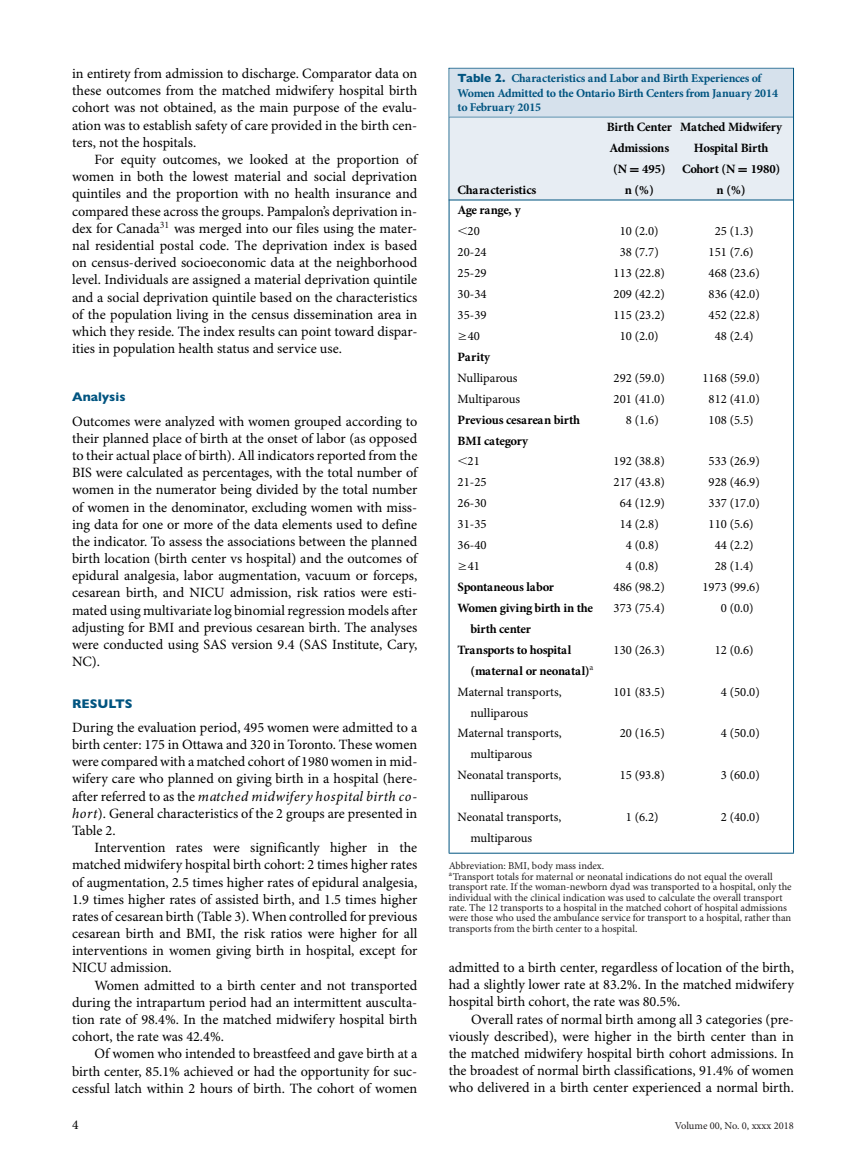
<style>
.page{position:relative;width:864px;height:1161px;background:#fff}
.page>*{position:absolute;margin:0;border:0;box-sizing:border-box;transform-origin:0 0}
.t1{font:14.25px/17.2px "Minion Pro";color:#000;text-align:justify}
.t2{font:13.5px "Minion Pro";color:#000}
.t3{font:12.75px/20.9px "Minion Pro";color:#000}
.t4{font:700 12.75px/20.9px "Minion Pro";letter-spacing:-.02em;color:#000}
.t5{font:800 12.75px "Gill Sans";color:#005480}
.t6{font:700 12px/15px "Minion Pro";letter-spacing:-.015em;color:#005480}
.t7{font:10.5px/10.5px "Minion Pro";color:#231f20}
.s1{font-style:italic}
.s2{font-family:"Gill Sans";font-weight:800}
.s3{font-family:"Mathematical Pi One";font-weight:400}
.s4{font-weight:400}
.s5{font-family:"MTSYB";font-weight:400}
.s6{font-family:"Lucida Sans Unicode 22"}
</style>
<div class="page">
<hr style="left:449px;top:68px;width:345px;height:1px;background:#005480">
<hr style="left:449px;top:68px;width:1px;height:785px;background:#005480">
<div style="left:450px;top:69px;width:343px;height:48px;background:#d6e1ec"></div>
<div style="left:450px;top:117px;width:343px;height:83px;background:#e7edf3"></div>
<hr style="left:449px;top:200px;width:345px;height:1px;background:#005480">
<hr style="left:793px;top:68px;width:1px;height:785px;background:#005480">
<hr style="left:449px;top:853px;width:345px;height:1px;background:#005480">
<p class="t1" style="left:72px;top:66px;width:347px">in entirety from admission to discharge. Comparator data on these outcomes from the matched midwifery hospital birth cohort was not obtained, as the main purpose of the evalu&shy;ation was to establish safety of care provided in the birth cen&shy;ters, not the hospitals.</p>
<p class="t1" style="left:72px;top:152px;width:347px;text-indent:22px">For equity outcomes, we looked at the proportion of women in both the lowest material and social deprivation quintiles and the proportion with no health insurance and compared these across the groups. Pampalon’s deprivation in&shy;dex for Canada<sup>31</sup> was merged into our files using the mater&shy;nal residential postal code. The deprivation index is based on census-derived socioeconomic data at the neighborhood level. Individuals are assigned a material deprivation quintile and a social deprivation quintile based on the characteristics of the population living in the census dissemination area in which they reside. The index results can point toward dispar&shy;ities in population health status and service use.</p>
<p class="t5" style="left:72px;top:392px;width:55px">Analysis</p>
<p class="t1" style="left:72px;top:414px;width:347px">Outcomes were analyzed with women grouped according to their planned place of birth at the onset of labor (as opposed to their actual place of birth). All indicators reported from the BIS were calculated as percentages, with the total number of women in the numerator being divided by the total number of women in the denominator, excluding women with miss&shy;ing data for one or more of the data elements used to define the indicator. To assess the associations between the planned birth location (birth center vs hospital) and the outcomes of epidural analgesia, labor augmentation, vacuum or forceps, cesarean birth, and NICU admission, risk ratios were esti&shy;mated using multivariate log binomial regression models after adjusting for BMI and previous cesarean birth. The analyses were conducted using SAS version 9.4 (SAS Institute, Cary, NC).</p>
<p class="t5" style="left:72px;top:699px;width:62px">RESULTS</p>
<p class="t1" style="left:72px;top:720px;width:347px">During the evaluation period, 495 women were admitted to a birth center: 175 in Ottawa and 320 in Toronto. These women were compared with a matched cohort of 1980 women in mid&shy;wifery care who planned on giving birth in a hospital (here&shy;after referred to as the <span class="s1">matched midwifery hospital birth co&shy;hort</span>). General characteristics of the 2 groups are presented in Table 2.</p>
<p class="t1" style="left:72px;top:840px;width:347px;text-indent:22px">Intervention rates were significantly higher in the matched midwifery hospital birth cohort: 2 times higher rates of augmentation, 2.5 times higher rates of epidural analgesia, 1.9 times higher rates of assisted birth, and 1.5 times higher rates of cesarean birth (Table 3). When controlled for previous cesarean birth and BMI, the risk ratios were higher for all interventions in women giving birth in hospital, except for NICU admission.</p>
<p class="t1" style="left:72px;top:978px;width:347px;text-indent:22px">Women admitted to a birth center and not transported during the intrapartum period had an intermittent ausculta&shy;tion rate of 98.4%. In the matched midwifery hospital birth cohort, the rate was 42.4%.</p>
<p class="t1" style="left:72px;top:1046px;width:347px;text-indent:22px">Of women who intended to breastfeed and gave birth at a birth center, 85.1% achieved or had the opportunity for suc&shy;cessful latch within 2 hours of birth. The cohort of women</p>
<p class="t6" style="left:458px;top:71px;width:322px"><span class="s2">Table 2.</span> Characteristics and Labor and Birth Experiences of<br>Women Admitted to the Ontario Birth Centers from January 2014 to February 2015</p>
<p class="t4" style="left:458px;top:181px;width:80px">Characteristics</p>
<p class="t4" style="left:458px;top:201px;width:65px">Age range, y <span class="s3">-</span><span class="s4">20</span></p>
<p class="t4" style="left:607px;top:118px;width:67px;text-align:center">Birth Center<br>Admissions (N <span class="s5">=</span> 495)<br>n (%)</p>
<p class="t4" style="left:680px;top:118px;width:103px;text-align:center">Matched Midwifery<br>Hospital Birth<br>Cohort (N <span class="s5">=</span> 1980) n (%)</p>
<p class="t3" style="left:620px;top:222px;width:40px">10 (2.0)</p>
<p class="t3" style="left:715px;top:222px;width:40px">25 (1.3)</p>
<p class="t3" style="left:458px;top:243px;width:30px">20-24</p>
<p class="t3" style="left:620px;top:243px;width:40px">38 (7.7)</p>
<p class="t3" style="left:709px;top:243px;width:47px">151 (7.6)</p>
<p class="t3" style="left:458px;top:264px;width:30px">25-29</p>
<p class="t3" style="left:614px;top:264px;width:53px">113 (22.8)</p>
<p class="t3" style="left:709px;top:264px;width:53px">468 (23.6)</p>
<p class="t3" style="left:458px;top:285px;width:30px">30-34</p>
<p class="t3" style="left:614px;top:285px;width:53px">209 (42.2)</p>
<p class="t3" style="left:709px;top:285px;width:53px">836 (42.0)</p>
<p class="t3" style="left:458px;top:306px;width:30px">35-39</p>
<p class="t3" style="left:614px;top:306px;width:53px">115 (23.2)</p>
<p class="t3" style="left:709px;top:306px;width:53px">452 (22.8)</p>
<p class="t3" style="left:458px;top:327px;width:24px"><span class="s6">-</span>40</p>
<p class="t3" style="left:620px;top:327px;width:40px">10 (2.0)</p>
<p class="t3" style="left:715px;top:327px;width:40px">48 (2.4)</p>
<p class="t4" style="left:458px;top:347px;width:34px">Parity</p>
<p class="t3" style="left:458px;top:368px;width:61px">Nulliparous</p>
<p class="t3" style="left:614px;top:368px;width:53px">292 (59.0)</p>
<p class="t3" style="left:702px;top:368px;width:59px">1168 (59.0)</p>
<p class="t3" style="left:458px;top:389px;width:64px">Multiparous</p>
<p class="t3" style="left:614px;top:389px;width:53px">201 (41.0)</p>
<p class="t3" style="left:709px;top:389px;width:53px">812 (41.0)</p>
<p class="t4" style="left:458px;top:410px;width:124px">Previous cesarean birth</p>
<p class="t3" style="left:626px;top:410px;width:34px">8 (1.6)</p>
<p class="t3" style="left:709px;top:410px;width:47px">108 (5.5)</p>
<p class="t4" style="left:458px;top:431px;width:72px">BMI category <span class="s3">-</span><span class="s4">21</span></p>
<p class="t3" style="left:614px;top:452px;width:53px">192 (38.8)</p>
<p class="t3" style="left:709px;top:452px;width:53px">533 (26.9)</p>
<p class="t3" style="left:458px;top:473px;width:30px">21-25</p>
<p class="t3" style="left:614px;top:473px;width:53px">217 (43.8)</p>
<p class="t3" style="left:709px;top:473px;width:53px">928 (46.9)</p>
<p class="t3" style="left:458px;top:494px;width:30px">26-30</p>
<p class="t3" style="left:620px;top:494px;width:47px">64 (12.9)</p>
<p class="t3" style="left:709px;top:494px;width:53px">337 (17.0)</p>
<p class="t3" style="left:458px;top:515px;width:30px">31-35</p>
<p class="t3" style="left:620px;top:515px;width:40px">14 (2.8)</p>
<p class="t3" style="left:709px;top:515px;width:47px">110 (5.6)</p>
<p class="t3" style="left:458px;top:536px;width:30px">36-40</p>
<p class="t3" style="left:626px;top:536px;width:34px">4 (0.8)</p>
<p class="t3" style="left:715px;top:536px;width:40px">44 (2.2)</p>
<p class="t3" style="left:458px;top:557px;width:24px"><span class="s6">-</span>41</p>
<p class="t3" style="left:626px;top:557px;width:34px">4 (0.8)</p>
<p class="t3" style="left:715px;top:557px;width:40px">28 (1.4)</p>
<p class="t4" style="left:458px;top:578px;width:98px">Spontaneous labor</p>
<p class="t3" style="left:614px;top:578px;width:53px">486 (98.2)</p>
<p class="t3" style="left:703px;top:578px;width:59px">1973 (99.6)</p>
<p class="t4" style="left:470px;top:599px;width:124px;text-indent:-13px">Women giving birth in the birth center</p>
<p class="t3" style="left:614px;top:599px;width:53px">373 (75.4)</p>
<p class="t3" style="left:721px;top:599px;width:34px">0 (0.0)</p>
<p class="t4" style="left:470px;top:640px;width:125px;text-indent:-13px">Transports to hospital (maternal or neonatal)<sup>a</sup></p>
<p class="t3" style="left:614px;top:640px;width:53px">130 (26.3)</p>
<p class="t3" style="left:715px;top:640px;width:40px">12 (0.6)</p>
<p class="t3" style="left:470px;top:682px;width:93px;text-indent:-13px">Maternal transports, nulliparous</p>
<p class="t3" style="left:614px;top:682px;width:53px">101 (83.5)</p>
<p class="t3" style="left:721px;top:682px;width:40px">4 (50.0)</p>
<p class="t3" style="left:470px;top:724px;width:93px;text-indent:-13px">Maternal transports, multiparous</p>
<p class="t3" style="left:620px;top:724px;width:47px">20 (16.5)</p>
<p class="t3" style="left:721px;top:724px;width:40px">4 (50.0)</p>
<p class="t3" style="left:470px;top:766px;width:93px;text-indent:-13px">Neonatal transports, nulliparous</p>
<p class="t3" style="left:620px;top:766px;width:47px">15 (93.8)</p>
<p class="t3" style="left:721px;top:766px;width:40px">3 (60.0)</p>
<p class="t3" style="left:470px;top:808px;width:93px;text-indent:-13px">Neonatal transports, multiparous</p>
<p class="t3" style="left:626px;top:808px;width:34px">1 (6.2)</p>
<p class="t3" style="left:721px;top:808px;width:40px">2 (40.0)</p>
<p class="t7" style="left:449px;top:861px;width:345px">Abbreviation: BMI, body mass index.<br><sup>a</sup>Transport totals for maternal or neonatal indications do not equal the overall transport rate. If the woman-newborn dyad was transported to a hospital, only the individual with the clinical indication was used to calculate the overall transport rate. The 12 transports to a hospital in the matched cohort of hospital admissions were those who used the ambulance service for transport to a hospital, rather than transports from the birth center to a hospital.</p>
<p class="t1" style="left:449px;top:960px;width:347px">admitted to a birth center, regardless of location of the birth, had a slightly lower rate at 83.2%. In the matched midwifery hospital birth cohort, the rate was 80.5%.</p>
<p class="t1" style="left:449px;top:1012px;width:347px;text-indent:22px">Overall rates of normal birth among all 3 categories (pre&shy;viously described), were higher in the birth center than in the matched midwifery hospital birth cohort admissions. In the broadest of normal birth classifications, 91.4% of women who delivered in a birth center experienced a normal birth.</p>
<p class="t2" style="left:72px;top:1119px;width:8px">4</p>
<p class="t7" style="left:675px;top:1121px;width:121px">Volume 00, No. 0, xxxx 2018</p>
</div>
